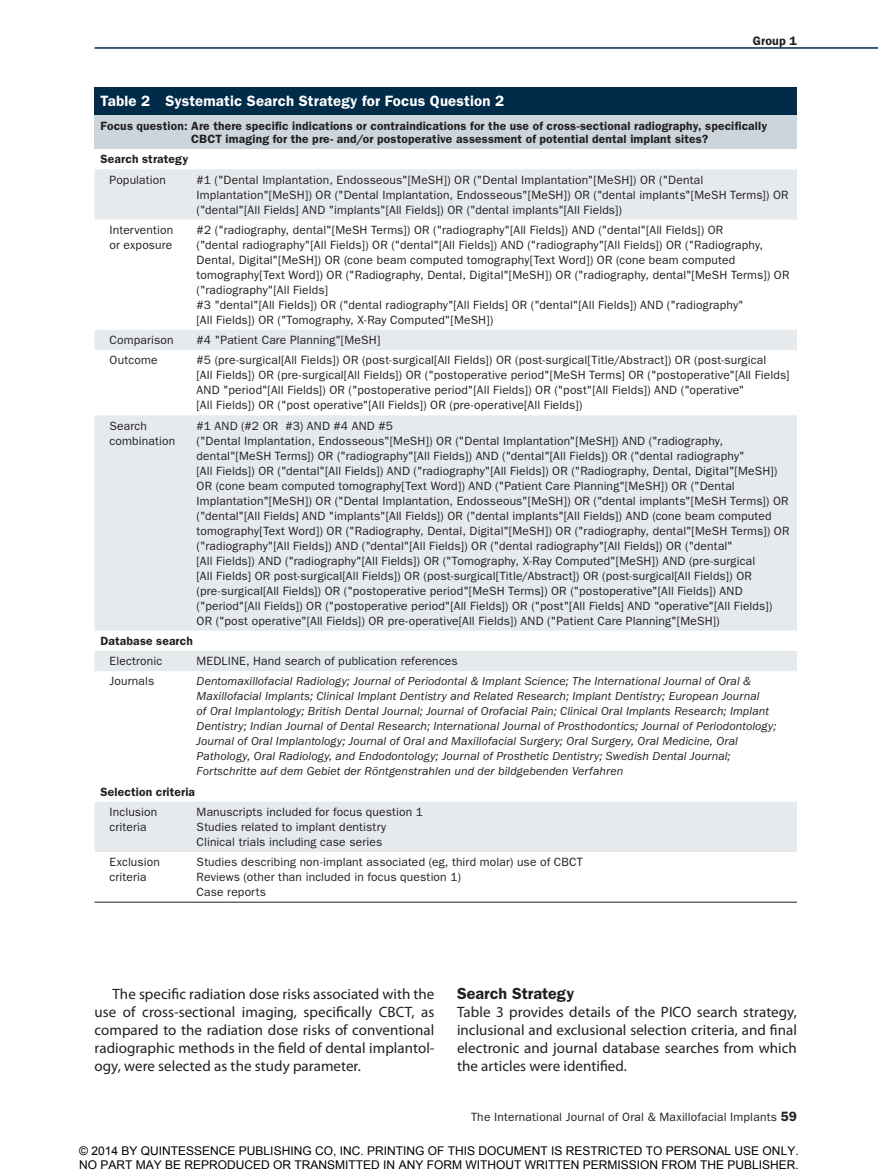
<style>
.page{position:relative;width:878px;height:1175px;background:#fff}
.page>*{position:absolute;margin:0;border:0;box-sizing:border-box;transform-origin:0 0}
.t1{font:600 16.2px "ITC Franklin Gothic Std";color:#221f20}
.t2{font:15px/18px "Myriad Pro";letter-spacing:.005em;color:#221f20;text-align:justify}
.t3{font:600 15px "ITC Franklin Gothic Std";letter-spacing:.01em;color:#fff}
.t4{font:600 12.3px "ITC Franklin Gothic Std";color:#221f20}
.t5{font:12px/15px "ITC Franklin Gothic Std";letter-spacing:.015em;color:#221f20}
.t6{font:italic 12px/15px "ITC Franklin Gothic Std";letter-spacing:.01em;color:#221f20}
.t7{font:600 12px/13.5px "ITC Franklin Gothic Std";letter-spacing:.015em;color:#221f20}
.t8{font:12px/14.4px "Arial";color:#000}
.s1{font-weight:600;font-size:13.5px}
</style>
<div class="page">
<hr style="left:94px;top:47px;width:784px;height:2px;background:#002b49">
<div style="left:94px;top:87px;width:702px;height:28px;background:#002b49"></div>
<div style="left:94px;top:115px;width:702px;height:34px;background:#ccd5db"></div>
<svg style="left:94px;top:169px;width:702px;height:683px;fill:#e6eaed"></svg>
<svg style="left:94px;top:901px;width:702px;height:2px"></svg>
<hr style="left:104px;top:901px;width:86px;height:1px;background:#221f20">
<hr style="left:190px;top:901px;width:606px;height:1px;background:#221f20">
<p class="t4" style="left:752px;top:33px;width:46px">Group 1</p>
<p class="t3" style="left:100px;top:92px;width:405px">Table 2 Systematic Search Strategy for Focus Question 2</p>
<p class="t7" style="left:191px;top:119px;width:577px;text-indent:-91px">Focus question: Are there specific indications or contraindications for the use of cross-sectional radiography, specifically<br>CBCT imaging for the pre- and/or postoperative assessment of potential dental implant sites?</p>
<p class="t7" style="left:100px;top:152px;width:89px">Search strategy</p>
<p class="t5" style="left:110px;top:172px;width:58px">Population</p>
<p class="t5" style="left:196px;top:172px;width:593px">#1 ("Dental Implantation, Endosseous"[MeSH]) OR ("Dental Implantation"[MeSH]) OR ("Dental<br>Implantation"[MeSH]) OR ("Dental Implantation, Endosseous"[MeSH]) OR ("dental implants"[MeSH Terms]) OR ("dental"[All Fields] AND "implants"[All Fields]) OR ("dental implants"[All Fields])</p>
<p class="t5" style="left:110px;top:222px;width:65px">Intervention or exposure</p>
<p class="t5" style="left:196px;top:222px;width:594px">#2 ("radiography, dental"[MeSH Terms]) OR ("radiography"[All Fields]) AND ("dental"[All Fields]) OR<br>("dental radiography"[All Fields]) OR ("dental"[All Fields]) AND ("radiography"[All Fields]) OR ("Radiography, Dental, Digital"[MeSH]) OR (cone beam computed tomography[Text Word]) OR (cone beam computed tomography[Text Word]) OR ("Radiography, Dental, Digital"[MeSH]) OR ("radiography, dental"[MeSH Terms]) OR ("radiography"[All Fields]<br>#3 "dental"[All Fields]) OR ("dental radiography"[All Fields] OR ("dental"[All Fields]) AND ("radiography"<br>[All Fields]) OR ("Tomography, X-Ray Computed"[MeSH])</p>
<p class="t5" style="left:110px;top:332px;width:66px">Comparison</p>
<p class="t5" style="left:196px;top:332px;width:185px">#4 "Patient Care Planning"[MeSH]</p>
<p class="t5" style="left:110px;top:353px;width:49px">Outcome</p>
<p class="t5" style="left:196px;top:353px;width:594px">#5 (pre-surgical[All Fields]) OR (post-surgical[All Fields]) OR (post-surgical[Title/Abstract]) OR (post-surgical<br>[All Fields]) OR (pre-surgical[All Fields]) OR ("postoperative period"[MeSH Terms] OR ("postoperative"[All Fields] AND "period"[All Fields]) OR ("postoperative period"[All Fields]) OR ("post"[All Fields]) AND ("operative"<br>[All Fields]) OR ("post operative"[All Fields]) OR (pre-operative[All Fields])</p>
<p class="t5" style="left:110px;top:418px;width:67px">Search combination</p>
<p class="t5" style="left:196px;top:418px;width:594px">#1 AND (#2 OR #3) AND #4 AND #5<br>("Dental Implantation, Endosseous"[MeSH]) OR ("Dental Implantation"[MeSH]) AND ("radiography, dental"[MeSH Terms]) OR ("radiography"[All Fields]) AND ("dental"[All Fields]) OR ("dental radiography"<br>[All Fields]) OR ("dental"[All Fields]) AND ("radiography"[All Fields]) OR ("Radiography, Dental, Digital"[MeSH])<br>OR (cone beam computed tomography[Text Word]) AND ("Patient Care Planning"[MeSH]) OR ("Dental Implantation"[MeSH]) OR ("Dental Implantation, Endosseous"[MeSH]) OR ("dental implants"[MeSH Terms]) OR ("dental"[All Fields] AND "implants"[All Fields]) OR ("dental implants"[All Fields]) AND (cone beam computed tomography[Text Word]) OR ("Radiography, Dental, Digital"[MeSH]) OR ("radiography, dental"[MeSH Terms]) OR ("radiography"[All Fields]) AND ("dental"[All Fields]) OR ("dental radiography"[All Fields]) OR ("dental"<br>[All Fields]) AND ("radiography"[All Fields]) OR ("Tomography, X-Ray Computed"[MeSH]) AND (pre-surgical<br>[All Fields] OR post-surgical[All Fields]) OR (post-surgical[Title/Abstract]) OR (post-surgical[All Fields]) OR (pre-surgical[All Fields]) OR ("postoperative period"[MeSH Terms]) OR ("postoperative"[All Fields]) AND ("period"[All Fields]) OR ("postoperative period"[All Fields]) OR ("post"[All Fields] AND "operative"[All Fields])<br>OR ("post operative"[All Fields]) OR pre-operative[All Fields]) AND ("Patient Care Planning"[MeSH])</p>
<p class="t7" style="left:100px;top:634px;width:94px">Database search</p>
<p class="t5" style="left:110px;top:653px;width:54px">Electronic</p>
<p class="t5" style="left:196px;top:653px;width:263px">MEDLINE, Hand search of publication references</p>
<p class="t5" style="left:110px;top:674px;width:46px">Journals</p>
<p class="t6" style="left:196px;top:674px;width:581px">Dentomaxillofacial Radiology; Journal of Periodontal &amp; Implant Science; The International Journal of Oral &amp; Maxillofacial Implants; Clinical Implant Dentistry and Related Research; Implant Dentistry; European Journal<br>of Oral Implantology; British Dental Journal; Journal of Orofacial Pain; Clinical Oral Implants Research; Implant Dentistry; Indian Journal of Dental Research; International Journal of Prosthodontics; Journal of Periodontology; Journal of Oral Implantology; Journal of Oral and Maxillofacial Surgery; Oral Surgery, Oral Medicine, Oral Pathology, Oral Radiology, and Endodontology; Journal of Prosthetic Dentistry; Swedish Dental Journal; Fortschritte auf dem Gebiet der Röntgenstrahlen und der bildgebenden Verfahren</p>
<p class="t7" style="left:100px;top:784px;width:96px">Selection criteria</p>
<p class="t5" style="left:110px;top:804px;width:49px">Inclusion criteria</p>
<p class="t5" style="left:196px;top:804px;width:228px">Manuscripts included for focus question 1<br>Studies related to implant dentistry<br>Clinical trials including case series</p>
<p class="t5" style="left:110px;top:854px;width:52px">Exclusion criteria</p>
<p class="t5" style="left:196px;top:854px;width:387px">Studies describing non-implant associated (eg, third molar) use of CBCT<br>Reviews (other than included in focus question 1)<br>Case reports</p>
<p class="t2" style="left:94px;top:985px;width:341px;text-indent:18px">The specific radiation dose risks associated with the use of cross-sectional imaging, specifically CBCT, as compared to the radiation dose risks of conventional radiographic methods in the field of dental implantol&shy;ogy, were selected as the study parameter.</p>
<h1 class="t1" style="left:457px;top:984px;width:119px">Search Strategy</h1>
<p class="t2" style="left:457px;top:1003px;width:341px">Table 3 provides details of the PICO search strategy, inclusional and exclusional selection criteria, and final electronic and journal database searches from which the articles were identified.</p>
<p class="t5" style="left:471px;top:1109px;width:327px">The International Journal of Oral &amp; Maxillofacial Implants <span class="s1">59</span></p>
<p class="t8" style="left:79px;top:1143px;width:721px">© 2014 BY QUINTESSENCE PUBLISHING CO, INC. PRINTING OF THIS DOCUMENT IS RESTRICTED TO PERSONAL USE ONLY.<br>NO PART MAY BE REPRODUCED OR TRANSMITTED IN ANY FORM WITHOUT WRITTEN PERMISSION FROM THE PUBLISHER.</p>
</div>
